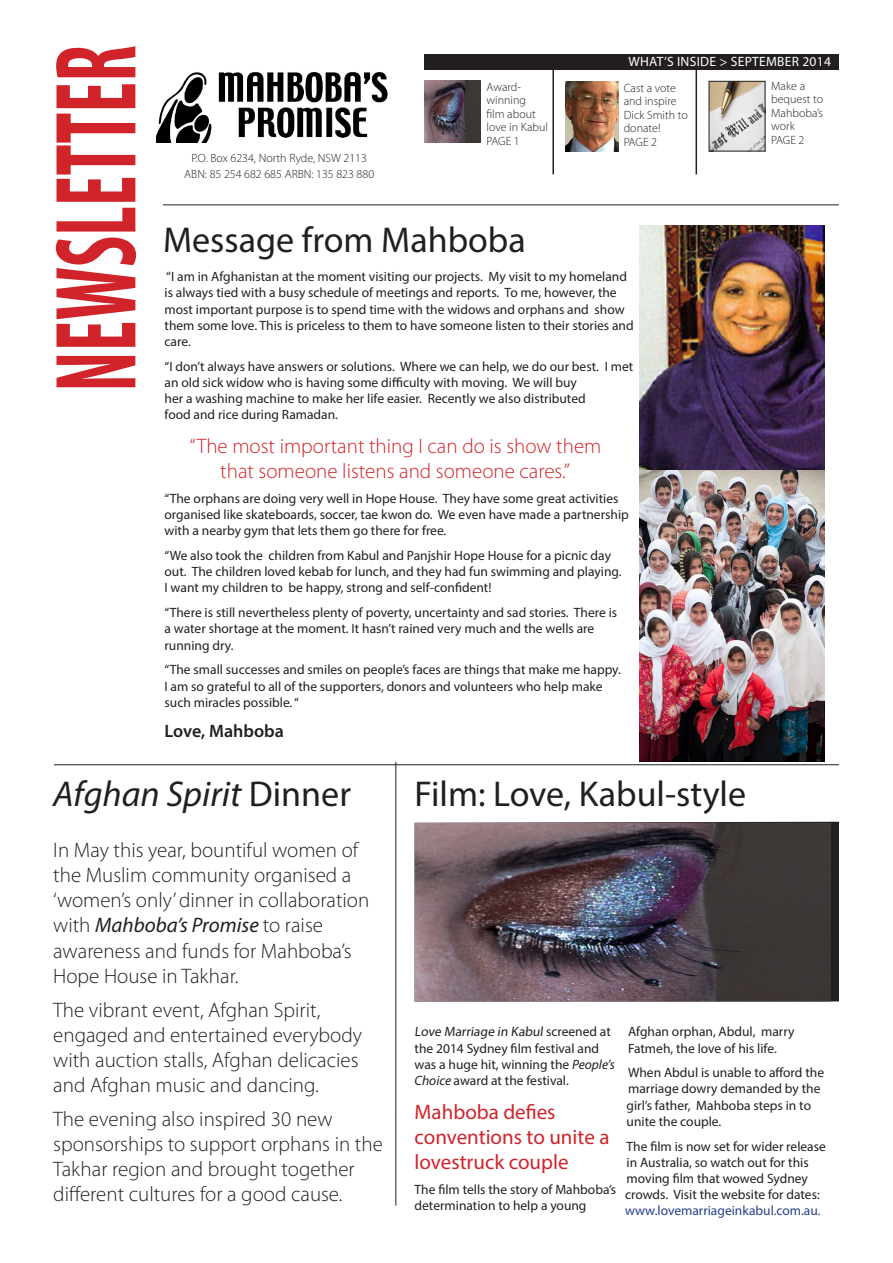
<style>
.page{position:relative;width:893px;height:1263px;background:#fff}
.page>*{position:absolute;margin:0;border:0;box-sizing:border-box;transform-origin:0 0}
.t1{font:700 condensed 117px "Myriad Pro";color:#d1232a;scale:.67 1}
.t2{font:36px "Myriad Pro";color:#231f20}
.t3{font:italic 36px "Myriad Pro";color:#231f20}
.t4{font:300 21px/25.2px "Myriad Pro";color:#231f20}
.t5{font:300 21px/25.2px "Myriad Pro";color:#d1232a;text-align:center}
.t6{font:21px/25.2px "Myriad Pro";color:#d1232a}
.t7{font:600 18px "Myriad Pro";color:#231f20}
.t8{font:13.5px/16.2px "Myriad Pro";color:#231f20}
.t9{font:13.5px "Myriad Pro";letter-spacing:.02em;color:#fff}
.t10{font:300 12px/13.5px "Myriad Pro";color:#231f20}
.s1{font-style:normal}
.s2{font-weight:400;font-style:italic}
.s3{font-style:italic}
.s4{color:#253f8e}
</style>
<div class="page">
<img style="left:156px;top:72px;width:232px;height:70px">
<img style="left:640px;top:225px;width:184px;height:246px">
<hr style="left:163px;top:204px;width:676px;height:1px;background:#231f20">
<hr style="left:54px;top:764px;width:785px;height:1px;background:#231f20">
<svg style="left:415px;top:822px;width:424px;height:179px;background:#322e2f"></svg>
<img style="left:415px;top:823px;width:416px;height:178px">
<hr style="left:395px;top:762px;width:1px;height:443px;background:#231f20">
<img style="left:425px;top:81px;width:56px;height:61px">
<img style="left:565px;top:82px;width:53px;height:69px">
<img style="left:711px;top:83px;width:52px;height:66px">
<div style="left:709px;top:81px;width:56px;height:70px;border:1px solid #231f20"></div>
<div style="left:425px;top:54px;width:414px;height:16px;background:#231f20"></div>
<hr style="left:696px;top:70px;width:1px;height:104px;background:#231f20">
<hr style="left:552px;top:70px;width:2px;height:104px;background:#231f20">
<img style="left:640px;top:471px;width:184px;height:291px">
<p class="t1" style="left:23px;top:392px;width:519px;rotate:-90deg">NEWSLETTER</p>
<p class="t10" style="left:192px;top:151px;width:177px">P.O. Box 6234, North Ryde, NSW 2113</p>
<p class="t10" style="left:184px;top:167px;width:191px">ABN: 85 254 682 685 ARBN: 135 823 880</p>
<p class="t10" style="left:486px;top:80px;width:41px">Award&shy;winning</p>
<p class="t10" style="left:486px;top:107px;width:63px">film about love in Kabul</p>
<p class="t10" style="left:486px;top:134px;width:35px">PAGE 1</p>
<p class="t9" style="left:628px;top:54px;width:204px">WHAT’S INSIDE &gt; SEPTEMBER 2014</p>
<p class="t10" style="left:624px;top:81px;width:54px">Cast a vote and inspire</p>
<p class="t10" style="left:624px;top:108px;width:66px">Dick Smith to donate!</p>
<p class="t10" style="left:624px;top:135px;width:35px">PAGE 2</p>
<p class="t10" style="left:771px;top:79px;width:53px">Make a bequest to<br>Mahboba’s</p>
<p class="t10" style="left:771px;top:120px;width:25px">work</p>
<p class="t10" style="left:771px;top:133px;width:35px">PAGE 2</p>
<p class="t2" style="left:163px;top:218px;width:364px">Message from Mahboba</p>
<p class="t8" style="left:165px;top:268px;width:471px">“I am in Afghanistan at the moment visiting our projects. My visit to my homeland is always tied with a busy schedule of meetings and reports. To me, however, the most important purpose is to spend time with the widows and orphans and show them some love. This is priceless to them to have someone listen to their stories and care.</p>
<p class="t8" style="left:165px;top:358px;width:470px">“I don’t always have answers or solutions. Where we can help, we do our best. I met an old sick widow who is having some difficulty with moving. We will buy<br>her a washing machine to make her life easier. Recently we also distributed<br>food and rice during Ramadan.</p>
<p class="t5" style="left:189px;top:433px;width:413px">“The most important thing I can do is show them that someone listens and someone cares.”</p>
<p class="t8" style="left:165px;top:490px;width:466px">“The orphans are doing very well in Hope House. They have some great activities organised like skateboards, soccer, tae kwon do. We even have made a partnership with a nearby gym that lets them go there for free.</p>
<p class="t8" style="left:165px;top:547px;width:459px">“We also took the children from Kabul and Panjshir Hope House for a picnic day out. The children loved kebab for lunch, and they had fun swimming and playing.<br>I want my children to be happy, strong and self-confident!</p>
<p class="t8" style="left:165px;top:604px;width:454px">“There is still nevertheless plenty of poverty, uncertainty and sad stories. There is a water shortage at the moment. It hasn’t rained very much and the wells are running dry.</p>
<p class="t8" style="left:165px;top:661px;width:458px">“The small successes and smiles on people’s faces are things that make me happy.<br>I am so grateful to all of the supporters, donors and volunteers who help make such miracles possible. “</p>
<p class="t7" style="left:165px;top:719px;width:121px">Love, Mahboba</p>
<p class="t3" style="left:53px;top:772px;width:299px">Afghan Spirit <span class="s1">Dinner</span></p>
<p class="t4" style="left:53px;top:837px;width:318px">In May this year, bountiful women of the Muslim community organised a ‘women’s only’ dinner in collaboration with <span class="s2">Mahboba’s Promise</span> to raise awareness and funds for Mahboba’s<br>Hope House in Takhar.</p>
<p class="t4" style="left:53px;top:997px;width:310px">The vibrant event, Afghan Spirit, engaged and entertained everybody with auction stalls, Afghan delicacies and Afghan music and dancing.</p>
<p class="t4" style="left:53px;top:1106px;width:331px">The evening also inspired 30 new sponsorships to support orphans in the Takhar region and brought together different cultures for a good cause.</p>
<p class="t2" style="left:415px;top:772px;width:333px">Film: Love, Kabul-style</p>
<p class="t8" style="left:415px;top:1023px;width:202px">Love Marriage in Kabul screened at the 2014 Sydney film festival and was a huge hit, winning the <span class="s3">People’s Choice</span> award at the festival.</p>
<p class="t6" style="left:415px;top:1099px;width:196px">Mahboba defies conventions to unite a lovestruck couple</p>
<p class="t8" style="left:415px;top:1181px;width:203px">The film tells the story of Mahboba’s determination to help a young</p>
<p class="t8" style="left:628px;top:1023px;width:168px">Afghan orphan, Abdul, marry<br>Fatmeh, the love of his life.</p>
<p class="t8" style="left:627px;top:1064px;width:199px">When Abdul is unable to afford the marriage dowry demanded by the girl’s father, Mahboba steps in to unite the couple.</p>
<p class="t8" style="left:625px;top:1138px;width:202px">The film is now set for wider release in Australia, so watch out for this moving film that wowed Sydney crowds. Visit the website for dates: <span class="s4">www.lovemarriageinkabul.com.au.</span></p>
</div>
